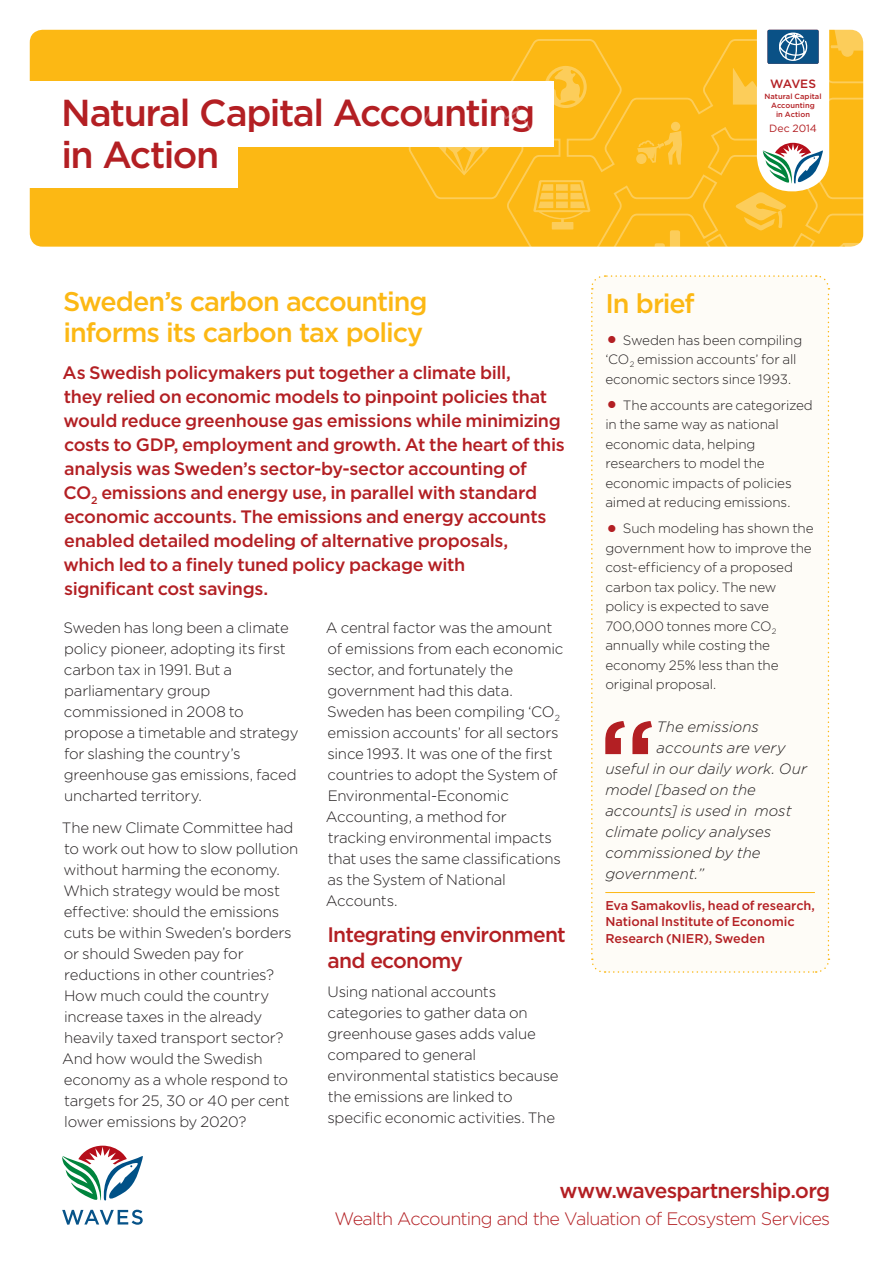
<style>
.page{position:relative;width:893px;height:1263px;background:#fff}
.page>*{position:absolute;margin:0;border:0;box-sizing:border-box;transform-origin:0 0}
.t1{font:500 117px "Gotham";color:#b31f23}
.t2{font:500 37.5px/42px "Gotham";letter-spacing:-.04em;color:#b31f23}
.t3{font:500 27px/31.5px "Gotham";letter-spacing:-.035em;color:#fcb814}
.t4{font:500 21px/25.5px "Gotham";letter-spacing:-.035em;color:#b31f23}
.t5{font:500 18px/24px "Gotham";letter-spacing:-.02em;color:#b31f23}
.t6{font:300 18px "Gotham";letter-spacing:-.045em;color:#b31f23}
.t7{font:300 15px/21px "Gotham";letter-spacing:-.015em;color:#231f20}
.t8{font:italic 300 15px "Gotham";color:#231f20}
.t9{font:300 13.5px/19.5px "Gotham";letter-spacing:-.01em;color:#231f20}
.t10{font:500 12.75px/16.5px "Gotham";letter-spacing:-.005em;color:#b31f23}
.t11{font:500 12px "Gotham";letter-spacing:-.03em;color:#b31f23}
.t12{font:10.5px "Gotham";letter-spacing:.005em;color:#b31f23}
.t13{font:500 7.5px/9px "Gotham";letter-spacing:.005em;color:#b31f23;text-align:center}
.s1{font-weight:400;font-size:27px;color:#b31f23}
</style>
<div class="page">
<div style="left:30px;top:30px;width:833px;height:217px;background:#fcb814;border-radius:13px"></div>
<div style="left:0;top:82px;width:554px;height:65px;background:#fff"></div>
<div style="left:0;top:127px;width:238px;height:61px;background:#fff"></div>
<svg style="left:439px;top:147px;width:51px;height:28px"></svg>
<svg style="left:533px;top:29px;width:331px;height:944px"></svg>
<svg style="left:62px;top:1210px;width:81px;height:15px"></svg>
<svg style="left:62px;top:1145px;width:81px;height:56px"></svg>
<h2 class="t2" style="left:61px;top:91px;width:476px">Natural Capital Accounting in Action</h2>
<p class="t11" style="left:770px;top:76px;width:48px">WAVES</p>
<p class="t13" style="left:764px;top:92px;width:59px">Natural Capital<br>Accounting<br>in Action</p>
<p class="t12" style="left:769px;top:122px;width:49px">Dec 2014</p>
<h3 class="t3" style="left:63px;top:285px;width:366px">Sweden’s carbon accounting informs its carbon tax policy</h3>
<p class="t5" style="left:63px;top:360px;width:504px">As Swedish policymakers put together a climate bill,<br>they relied on economic models to pinpoint policies that would reduce greenhouse gas emissions while minimizing costs to GDP, employment and growth. At the heart of this analysis was Sweden’s sector-by-sector accounting of<br>CO<sub>2</sub> emissions and energy use, in parallel with standard economic accounts. The emissions and energy accounts enabled detailed modeling of alternative proposals,<br>which led to a finely tuned policy package with<br>significant cost savings.</p>
<p class="t7" style="left:63px;top:617px;width:237px">Sweden has long been a climate policy pioneer, adopting its first carbon tax in 1991. But a parliamentary group commissioned in 2008 to propose a timetable and strategy for slashing the country’s greenhouse gas emissions, faced uncharted territory.</p>
<p class="t7" style="left:62px;top:816px;width:238px">The new Climate Committee had to work out how to slow pollution without harming the economy.<br>Which strategy would be most effective: should the emissions cuts be within Sweden’s borders or should Sweden pay for reductions in other countries?<br>How much could the country increase taxes in the already heavily taxed transport sector?<br>And how would the Swedish economy as a whole respond to targets for 25, 30 or 40 per cent lower emissions by 2020?</p>
<p class="t7" style="left:326px;top:617px;width:239px">A central factor was the amount of emissions from each economic sector, and fortunately the government had this data.<br>Sweden has been compiling ‘CO<sub>2 </sub>emission accounts’ for all sectors since 1993. It was one of the first countries to adopt the System of<br>Environmental-Economic<br>Accounting, a method for tracking environmental impacts that uses the same classifications as the System of National<br>Accounts.</p>
<h3 class="t4" style="left:327px;top:922px;width:240px">Integrating environment and economy</h3>
<p class="t7" style="left:327px;top:981px;width:233px">Using national accounts categories to gather data on greenhouse gases adds value compared to general environmental statistics because the emissions are linked to specific economic activities. The</p>
<h3 class="t3" style="left:605px;top:287px;width:91px">In brief</h3>
<p class="t9" style="left:605px;top:330px;width:198px"><span class="s1">•</span> Sweden has been compiling ‘CO<sub>2</sub> emission accounts’ for all economic sectors since 1993.</p>
<p class="t9" style="left:605px;top:395px;width:209px"><span class="s1">•</span> The accounts are categorized in the same way as national economic data, helping researchers to model the economic impacts of policies aimed at reducing emissions.</p>
<p class="t9" style="left:605px;top:518px;width:210px"><span class="s1">•</span> Such modeling has shown the government how to improve the cost-efficiency of a proposed carbon tax policy. The new policy is expected to save<br>700,000 tonnes more CO<sub>2 </sub>annually while costing the economy 25% less than the original proposal.</p>
<h1 class="t1" style="left:598px;top:685px;width:60px">“</h1>
<p class="t8" style="left:657px;top:717px;width:104px">The emissions</p>
<p class="t8" style="left:657px;top:738px;width:131px">accounts are very</p>
<p class="t8" style="left:605px;top:759px;width:203px">useful in our daily work. Our</p>
<p class="t8" style="left:605px;top:780px;width:152px">model [based on the</p>
<p class="t8" style="left:605px;top:801px;width:188px">accounts] is used in most</p>
<p class="t8" style="left:605px;top:822px;width:167px">climate policy analyses</p>
<p class="t8" style="left:605px;top:843px;width:157px">commissioned by the</p>
<p class="t8" style="left:605px;top:864px;width:100px">government.”</p>
<p class="t10" style="left:605px;top:897px;width:211px">Eva Samakovlis, head of research,<br>National Institute of Economic<br>Research (NIER), Sweden</p>
<h3 class="t4" style="left:559px;top:1177px;width:272px">www.wavespartnership.org</h3>
<p class="t6" style="left:334px;top:1207px;width:497px">Wealth Accounting and the Valuation of Ecosystem Services</p>
</div>
